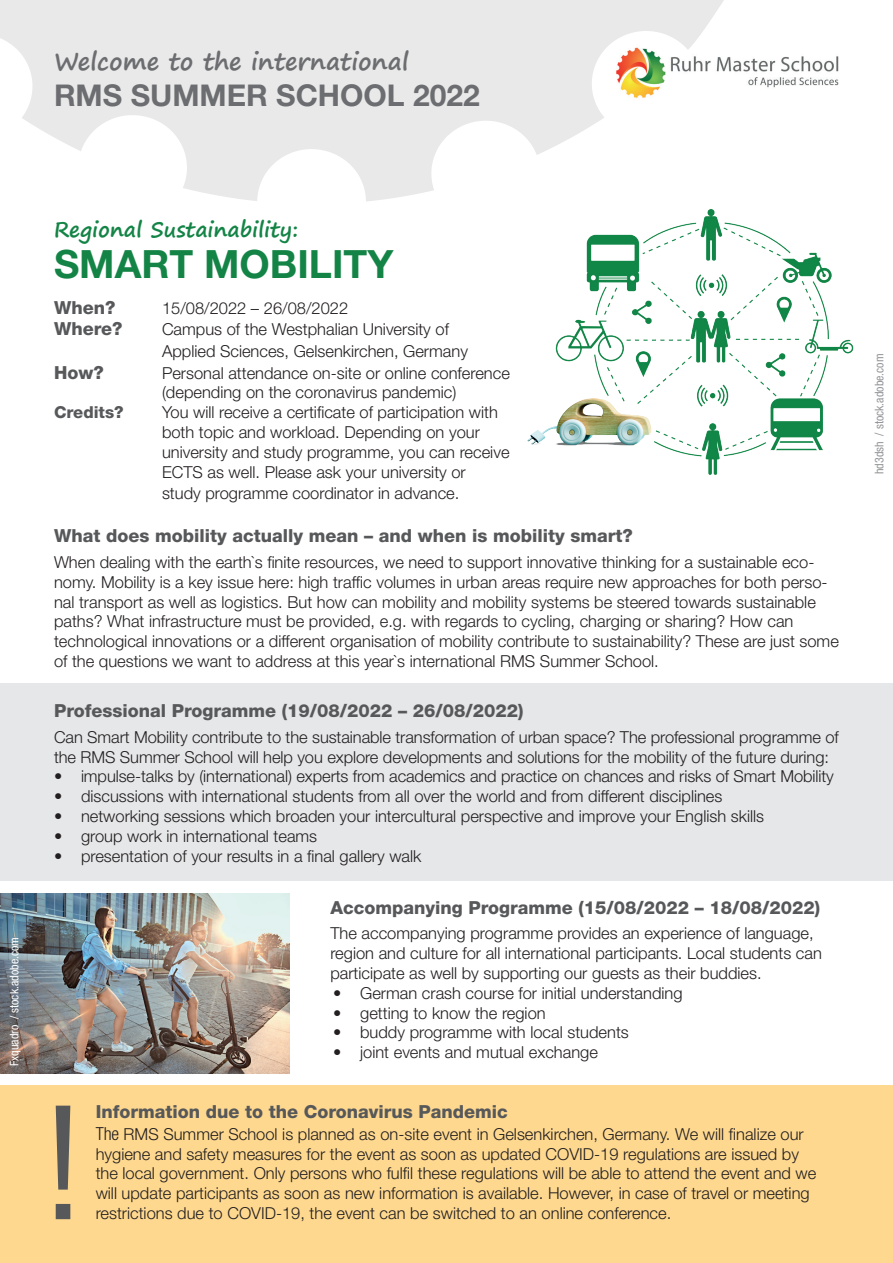
<style>
.page{position:relative;width:893px;height:1263px;background:#fff}
.page>*{position:absolute;margin:0;border:0;box-sizing:border-box;transform-origin:0 0}
.t1{font:condensed 159px "Helvetica Neue LT Pro";color:#57585a}
.t2{font:700 39px "Helvetica Neue LT Pro";color:#148446}
.t3{font:700 30px "Helvetica Neue LT Pro";color:#6c6d70}
.t4{font:700 24px "Segoe Print";color:#6c6d70}
.t5{font:700 21px "Segoe Print";color:#148446}
.t6{font:800 18px "Helvetica Neue LT Pro";color:#57585a}
.t7{font:300 16.5px/19.8px "Helvetica Neue LT Pro";color:#231f20}
.t8{font:800 16.5px "Helvetica Neue LT Pro";color:#57585a}
.t9{font:condensed 12px "Helvetica Neue LT Pro";color:#fff}
.t10{font:condensed 12px "Helvetica Neue LT Pro";color:#939598}
.s1{font-stretch:condensed;font-size:18px}
</style>
<div class="page">
<div style="left:0;top:1085px;width:893px;height:178px;background:#fed88f"></div>
<div style="left:0;top:684px;width:893px;height:197px;background:#e6e7e9"></div>
<img style="left:743px;top:56px;width:96px;height:32px">
<img style="left:0;top:0;width:742px;height:202px">
<img style="left:0;top:894px;width:289px;height:180px">
<img style="left:510px;top:189px;width:344px;height:286px">
<h3 class="t4" style="left:54px;top:40px;width:356px">Welcome to the international</h3>
<h3 class="t3" style="left:54px;top:77px;width:427px">RMS SUMMER SCHOOL 2022</h3>
<p class="t9" style="left:7px;top:1066px;width:130px;rotate:-90deg">Fxquadro / stock.adobe.com</p>
<p class="t5" style="left:54px;top:211px;width:246px">Regional Sustainability:</p>
<h2 class="t2" style="left:54px;top:240px;width:341px">SMART MOBILITY</h2>
<p class="t6" style="left:54px;top:297px;width:63px">When?</p>
<p class="t7" style="left:162px;top:298px;width:188px">15/08/2022 – 26/08/2022</p>
<p class="t6" style="left:54px;top:318px;width:70px">Where?</p>
<p class="t7" style="left:162px;top:318px;width:307px;line-height:21.6px">Campus of the Westphalian University of<br>Applied Sciences, Gelsenkirchen, Germany</p>
<p class="t6" style="left:54px;top:361px;width:51px">How?</p>
<p class="t7" style="left:162px;top:362px;width:349px">Personal attendance on-site or online conference (depending on the coronavirus pandemic)</p>
<p class="t8" style="left:54px;top:402px;width:71px">Credits?</p>
<p class="t7" style="left:162px;top:402px;width:349px">You will receive a certificate of participation with both topic and workload. Depending on your university and study programme, you can receive ECTS as well. Please ask your university or</p>
<p class="t7" style="left:162px;top:483px;width:299px">study programme coordinator in advance.</p>
<p class="t6" style="left:54px;top:525px;width:580px">What does mobility actually mean – and when is mobility smart?</p>
<p class="t7" style="left:54px;top:552px;width:786px">When dealing with the earth`s finite resources, we need to support innovative thinking for a sustainable eco&shy;nomy. Mobility is a key issue here: high traffic volumes in urban areas require new approaches for both perso&shy;nal transport as well as logistics. But how can mobility and mobility systems be steered towards sustainable paths? What infrastructure must be provided, e.g. with regards to cycling, charging or sharing? How can technological innovations or a different organisation of mobility contribute to sustainability? These are just some of the questions we want to address at this year`s international RMS Summer School.</p>
<p class="t6" style="left:54px;top:700px;width:471px">Professional Programme (19/08/2022 – 26/08/2022)</p>
<p class="t7" style="left:54px;top:727px;width:786px">Can Smart Mobility contribute to the sustainable transformation of urban space? The professional programme of the RMS Summer School will help you explore developments and solutions for the mobility of the future during:</p>
<p class="t7" style="left:54px;top:766px;width:781px">• impulse-talks by (international) experts from academics and practice on chances and risks of Smart Mobility</p>
<p class="t7" style="left:54px;top:786px;width:670px">• discussions with international students from all over the world and from different disciplines</p>
<p class="t7" style="left:54px;top:806px;width:712px">• networking sessions which broaden your intercultural perspective and improve your English skills</p>
<p class="t7" style="left:54px;top:826px;width:265px">• group work in international teams</p>
<p class="t7" style="left:54px;top:845px;width:369px">• presentation of your results in a final gallery walk</p>
<p class="t6" style="left:330px;top:897px;width:491px">Accompanying Programme (15/08/2022 – 18/08/2022)</p>
<p class="t7" style="left:330px;top:923px;width:493px">The accompanying programme provides an experience of language, region and culture for all international participants. Local students can participate as well by supporting our guests as their buddies.</p>
<p class="t7" style="left:333px;top:983px;width:351px">• German crash course for initial understanding</p>
<p class="t7" style="left:333px;top:1002px;width:214px">• getting to know the region</p>
<p class="t7" style="left:333px;top:1022px;width:297px">• buddy programme with local students</p>
<p class="t7" style="left:333px;top:1042px;width:266px">• joint events and mutual exchange</p>
<h1 class="t1" style="left:43px;top:1071px;width:43px">!</h1>
<p class="t6" style="left:96px;top:1101px;width:414px">Information due to the Coronavirus Pandemic</p>
<p class="t7" style="left:96px;top:1123px;width:722px"><span class="s1">The</span> RMS Summer School is planned as on-site event in Gelsenkirchen, Germany. We will finalize our hygiene and safety measures for the event as soon as updated COVID-19 regulations are issued by the local government. Only persons who fulfil these regulations will be able to attend the event and we will update participants as soon as new information is available. However, in case of travel or meeting</p>
<p class="t7" style="left:96px;top:1203px;width:577px">restrictions due to COVID-19, the event can be switched to an online conference.</p>
<p class="t10" style="left:872px;top:474px;width:122px;rotate:-90deg">hd3dsh / stock.adobe.com</p>
</div>
